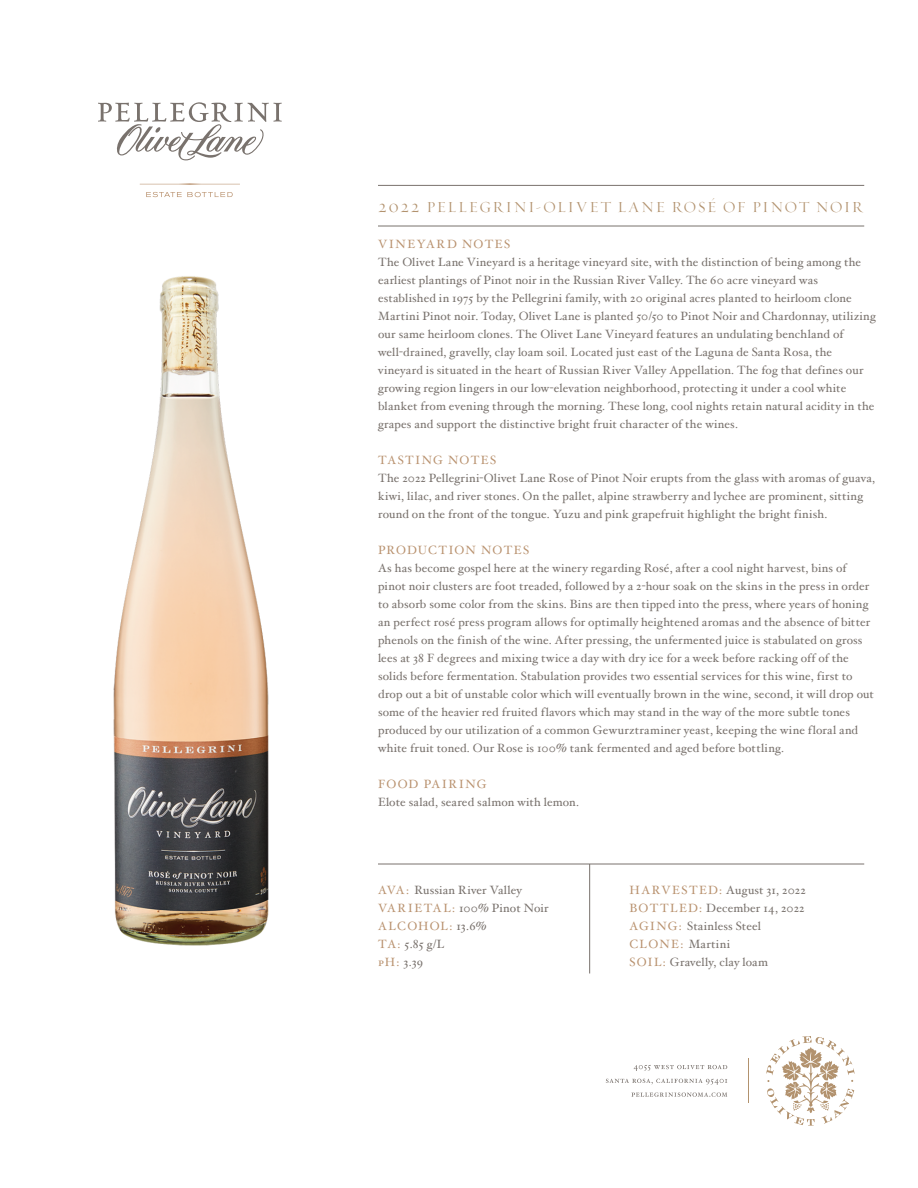
<style>
.page{position:relative;width:918px;height:1188px;background:#fff}
.page>*{position:absolute;margin:0;border:0;box-sizing:border-box;transform-origin:0 0}
.t1{font:15.75px "Requiem Fine HTF Roman";letter-spacing:.09em;color:#b2926e}
.t2{font:12px/18px "Hoefler Text";letter-spacing:.015em;color:#79726d}
.t3{font:12px "Hoefler Text Roman Small Caps";letter-spacing:.11em;color:#b9926f}
.t4{font:12px "Hoefler Text Roman Small Caps";letter-spacing:.085em;color:#b9926f}
.s1{font-size:18px}
.s2{font-family:"Hoefler Text Roman Small Caps";color:#b9926f}
.s3{font-family:"Hoefler Text";color:#79726d}
</style>
<div class="page">
<img style="left:113px;top:276px;width:156px;height:670px">
<hr style="left:589px;top:864px;width:1px;height:109px;background:#79726d">
<hr style="left:378px;top:864px;width:486px;height:1px;background:#79726d">
<hr style="left:378px;top:185px;width:486px;height:1px;background:#79726d">
<hr style="left:378px;top:226px;width:486px;height:1px;background:#79726d">
<svg style="left:146px;top:192px;width:87px;height:5px"></svg>
<svg style="left:140px;top:183px;width:100px;height:2px"></svg>
<svg style="left:98px;top:102px;width:184px;height:58px"></svg>
<svg style="left:634px;top:1065px;width:93px;height:6px"></svg>
<svg style="left:606px;top:1079px;width:121px;height:6px"></svg>
<svg style="left:631px;top:1093px;width:96px;height:4px"></svg>
<hr style="left:748px;top:1059px;width:1px;height:44px;background:#b2926e">
<svg style="left:766px;top:1036px;width:89px;height:90px"></svg>
<h1 class="t1" style="left:378px;top:198px;width:486px"><span class="s1">2022</span> PELLEGRINI-OLIVET LANE ROSÉ OF PINOT NOIR</h1>
<p class="t3" style="left:378px;top:237px;width:134px">VINEYARD NOTES</p>
<p class="t2" style="left:378px;top:253px;width:499px">The Olivet Lane Vineyard is a heritage vineyard site, with the distinction of being among the earliest plantings of Pinot noir in the Russian River Valley. The 60 acre vineyard was established in 1975 by the Pellegrini family, with 20 original acres planted to heirloom clone Martini Pinot noir. Today, Olivet Lane is planted 50/50 to Pinot Noir and Chardonnay, utilizing our same heirloom clones. The Olivet Lane Vineyard features an undulating benchland of well-drained, gravelly, clay loam soil. Located just east of the Laguna de Santa Rosa, the vineyard is situated in the heart of Russian River Valley Appellation. The fog that defines our growing region lingers in our low-elevation neighborhood, protecting it under a cool white blanket from evening through the morning. These long, cool nights retain natural acidity in the grapes and support the distinctive bright fruit character of the wines.</p>
<p class="t3" style="left:378px;top:453px;width:120px">TASTING NOTES</p>
<p class="t2" style="left:378px;top:469px;width:498px">The 2022 Pellegrini-Olivet Lane Rose of Pinot Noir erupts from the glass with aromas of guava, kiwi, lilac, and river stones. On the pallet, alpine strawberry and lychee are prominent, sitting round on the front of the tongue. Yuzu and pink grapefruit highlight the bright finish.</p>
<p class="t4" style="left:378px;top:543px;width:153px">PRODUCTION NOTES</p>
<p class="t2" style="left:378px;top:559px;width:497px">As has become gospel here at the winery regarding Rosé, after a cool night harvest, bins of pinot noir clusters are foot treaded, followed by a 2-hour soak on the skins in the press in order to absorb some color from the skins. Bins are then tipped into the press, where years of honing an perfect rosé press program allows for optimally heightened aromas and the absence of bitter phenols on the finish of the wine. After pressing, the unfermented juice is stabulated on gross lees at 38 F degrees and mixing twice a day with dry ice for a week before racking off of the solids before fermentation. Stabulation provides two essential services for this wine, first to drop out a bit of unstable color which will eventually brown in the wine, second, it will drop out some of the heavier red fruited flavors which may stand in the way of the more subtle tones produced by our utilization of a common Gewurztraminer yeast, keeping the wine floral and white fruit toned. Our Rose is 100% tank fermented and aged before bottling.</p>
<p class="t3" style="left:378px;top:777px;width:110px">FOOD PAIRING</p>
<p class="t2" style="left:378px;top:793px;width:202px">Elote salad, seared salmon with lemon.</p>
<p class="t2" style="left:378px;top:880px;width:172px"><span class="s2">AVA:</span> Russian River Valley<br><span class="s2">VA RIETA L:</span> 100% Pinot Noir</p>
<p class="t3" style="left:378px;top:919px;width:110px">ALCOHOL: <span class="s3">13.6%</span></p>
<p class="t2" style="left:378px;top:934px;width:68px"><span class="s2">TA:</span> 5.85 g/L <span class="s2">pH:</span> 3.39</p>
<p class="t2" style="left:630px;top:880px;width:178px"><span class="s2">HARVESTED:</span> August 31, 2022<br><span class="s2">BOTTLED:</span> December 14, 2022<br><span class="s2">AGING:</span> Stainless Steel<br><span class="s2">CLONE:</span> Martini<br><span class="s2">SOIL:</span> Gravelly, clay loam</p>
</div>
